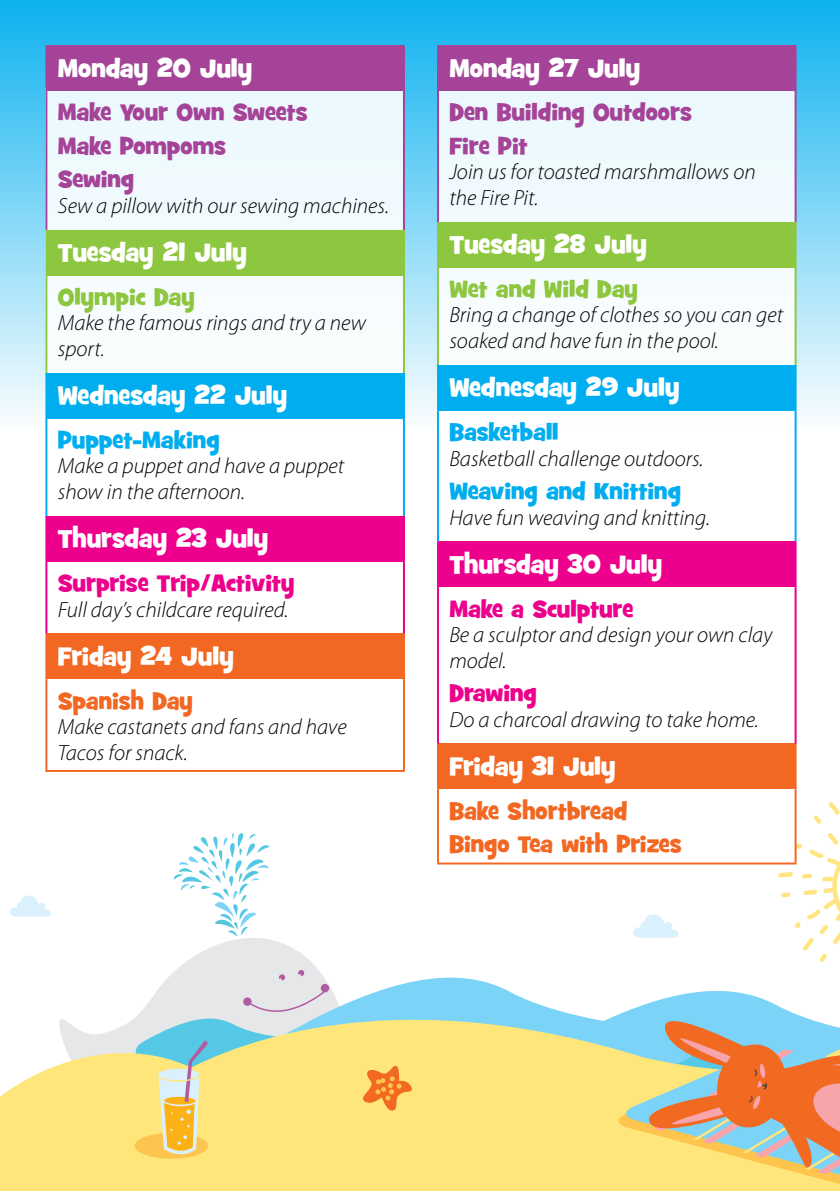
<style>
.page{position:relative;width:840px;height:1191px;background:#fff}
.page>*{position:absolute;margin:0;border:0;box-sizing:border-box;transform-origin:0 0}
.t1{font:26px "Grilled Cheese BTN";color:#fff}
.t2{font:24px/33.6px "Grilled Cheese BTN";color:#a54399}
.t3{font:24px "Grilled Cheese BTN";color:#ec008c}
.t4{font:24px/33.6px "Grilled Cheese BTN";color:#f26722}
.t5{font:24px "Grilled Cheese BTN";color:#00aeef}
.t6{font:24px "Grilled Cheese BTN";color:#8dc63f}
.t7{font:italic 300 22px/25.6px "Myriad Pro";color:#000}
</style>
<div class="page">
<div style="left:0;top:0;width:839px;height:431px;background:linear-gradient(to bottom,#0eb0ef,#fbfdfd)"></div>
<svg style="left:184px;top:936px;width:129px;height:28px;fill:#e6e7e8"></svg>
<svg style="left:173px;top:833px;width:97px;height:103px"></svg>
<svg style="left:178px;top:964px;width:326px;height:25px"></svg>
<svg style="left:0;top:989px;width:615px;height:202px;background:#f1e798"></svg>
<svg style="left:777px;top:832px;width:62px;height:130px"></svg>
<svg style="left:814px;top:815px;width:7px;height:9px"></svg>
<svg style="left:828px;top:802px;width:11px;height:13px"></svg>
<svg style="left:633px;top:914px;width:45px;height:24px"></svg>
<svg style="left:10px;top:895px;width:41px;height:22px"></svg>
<svg style="left:102px;top:969px;width:228px;height:191px;background:#e7e1a9"></svg>
<svg style="left:357px;top:1058px;width:57px;height:56px;background:#fabd5c"></svg>
<svg style="left:615px;top:990px;width:224px;height:201px;background:#d0bd95"></svg>
<div style="left:45px;top:88px;width:358px;height:683px;background:linear-gradient(to right,#f7fbfd,#f9fdff)"></div>
<div style="left:46px;top:45px;width:358px;height:46px;background:#a54399"></div>
<div style="left:46px;top:230px;width:358px;height:45px;background:#8dc63f"></div>
<div style="left:46px;top:373px;width:358px;height:45px;background:#00aeef"></div>
<div style="left:46px;top:516px;width:358px;height:45px;background:#ec008c"></div>
<div style="left:46px;top:633px;width:358px;height:46px;background:#f26722"></div>
<hr style="left:45px;top:633px;width:2px;height:46px;background:#f26722">
<hr style="left:403px;top:633px;width:2px;height:46px;background:#f26722">
<hr style="left:45px;top:679px;width:2px;height:91px;background:#f26722">
<hr style="left:403px;top:679px;width:2px;height:91px;background:#f26722">
<hr style="left:45px;top:770px;width:360px;height:2px;background:#f26722">
<hr style="left:45px;top:45px;width:2px;height:46px;background:#a54399">
<hr style="left:403px;top:45px;width:2px;height:46px;background:#a54399">
<hr style="left:45px;top:91px;width:2px;height:139px;background:#a54399">
<hr style="left:403px;top:91px;width:2px;height:139px;background:#a54399">
<hr style="left:45px;top:373px;width:2px;height:45px;background:#00aeef">
<hr style="left:403px;top:373px;width:2px;height:45px;background:#00aeef">
<hr style="left:45px;top:418px;width:2px;height:98px;background:#00aeef">
<hr style="left:403px;top:418px;width:2px;height:98px;background:#00aeef">
<hr style="left:45px;top:516px;width:2px;height:45px;background:#ec008c">
<hr style="left:403px;top:516px;width:2px;height:45px;background:#ec008c">
<hr style="left:45px;top:561px;width:2px;height:72px;background:#ec008c">
<hr style="left:403px;top:561px;width:2px;height:72px;background:#ec008c">
<hr style="left:45px;top:230px;width:2px;height:45px;background:#8dc63f">
<hr style="left:403px;top:230px;width:2px;height:45px;background:#8dc63f">
<hr style="left:45px;top:275px;width:2px;height:98px;background:#8dc63f">
<hr style="left:403px;top:275px;width:2px;height:98px;background:#8dc63f">
<div style="left:437px;top:88px;width:357px;height:775px;background:linear-gradient(to right,#f8fdfe,#f9fdfe)"></div>
<div style="left:438px;top:45px;width:357px;height:46px;background:#a54399"></div>
<div style="left:438px;top:222px;width:357px;height:45px;background:#8dc63f"></div>
<div style="left:438px;top:365px;width:357px;height:45px;background:#00aeef"></div>
<div style="left:438px;top:541px;width:357px;height:46px;background:#ec008c"></div>
<div style="left:438px;top:743px;width:357px;height:46px;background:#f26722"></div>
<div style="left:438px;top:789px;width:357px;height:74px;background:#fff"></div>
<hr style="left:437px;top:743px;width:2px;height:46px;background:#f26722">
<hr style="left:794px;top:743px;width:2px;height:46px;background:#f26722">
<hr style="left:437px;top:789px;width:2px;height:73px;background:#f26722">
<hr style="left:794px;top:789px;width:2px;height:73px;background:#f26722">
<hr style="left:437px;top:862px;width:359px;height:2px;background:#f26722">
<hr style="left:437px;top:45px;width:2px;height:46px;background:#a54399">
<hr style="left:794px;top:45px;width:2px;height:46px;background:#a54399">
<hr style="left:437px;top:91px;width:2px;height:131px;background:#a54399">
<hr style="left:794px;top:91px;width:2px;height:131px;background:#a54399">
<hr style="left:437px;top:365px;width:2px;height:45px;background:#00aeef">
<hr style="left:794px;top:365px;width:2px;height:45px;background:#00aeef">
<hr style="left:437px;top:410px;width:2px;height:131px;background:#00aeef">
<hr style="left:794px;top:410px;width:2px;height:131px;background:#00aeef">
<hr style="left:437px;top:541px;width:2px;height:46px;background:#ec008c">
<hr style="left:794px;top:541px;width:2px;height:46px;background:#ec008c">
<hr style="left:437px;top:587px;width:2px;height:156px;background:#ec008c">
<hr style="left:794px;top:587px;width:2px;height:156px;background:#ec008c">
<hr style="left:437px;top:222px;width:2px;height:45px;background:#8dc63f">
<hr style="left:794px;top:222px;width:2px;height:45px;background:#8dc63f">
<hr style="left:437px;top:267px;width:2px;height:98px;background:#8dc63f">
<hr style="left:794px;top:267px;width:2px;height:98px;background:#8dc63f">
<p class="t1" style="left:58px;top:51px;width:196px">Monday 20 July</p>
<p class="t2" style="left:58px;top:96px;width:251px">Make Your Own Sweets<br>Make Pompoms<br>Sewing</p>
<p class="t7" style="left:58px;top:193px;width:332px">Sew a pillow with our sewing machines.</p>
<p class="t1" style="left:58px;top:236px;width:190px">Tuesday 21 July</p>
<p class="t6" style="left:58px;top:281px;width:138px">Olympic Day</p>
<p class="t7" style="left:58px;top:310px;width:309px">Make the famous rings and try a new sport.</p>
<p class="t1" style="left:58px;top:379px;width:231px">Wednesday 22 July</p>
<p class="t5" style="left:58px;top:424px;width:163px">Puppet-Making</p>
<p class="t7" style="left:58px;top:453px;width:288px">Make a puppet and have a puppet show in the afternoon.</p>
<p class="t1" style="left:58px;top:522px;width:212px">Thursday 23 July</p>
<p class="t3" style="left:58px;top:567px;width:238px">Surprise Trip/Activity</p>
<p class="t7" style="left:58px;top:596px;width:232px">Full day’s childcare required.</p>
<p class="t1" style="left:58px;top:639px;width:177px">Friday 24 July</p>
<p class="t4" style="left:58px;top:684px;width:136px">Spanish Day</p>
<p class="t7" style="left:58px;top:713px;width:290px">Make castanets and fans and have<br>Tacos for snack.</p>
<p class="t1" style="left:449px;top:51px;width:192px">Monday 27 July</p>
<p class="t2" style="left:449px;top:96px;width:244px">Den Building Outdoors<br>Fire Pit</p>
<p class="t7" style="left:449px;top:159px;width:308px">Join us for toasted marshmallows on the Fire Pit.</p>
<p class="t1" style="left:449px;top:228px;width:199px">Tuesday 28 July</p>
<p class="t6" style="left:449px;top:273px;width:190px">Wet and Wild Day</p>
<p class="t7" style="left:449px;top:302px;width:335px">Bring a change of clothes so you can get soaked and have fun in the pool.</p>
<p class="t1" style="left:449px;top:371px;width:231px">Wednesday 29 July</p>
<p class="t5" style="left:449px;top:416px;width:110px">Basketball</p>
<p class="t7" style="left:449px;top:445px;width:255px">Basketball challenge outdoors.</p>
<p class="t5" style="left:449px;top:475px;width:233px">Weaving and Knitting</p>
<p class="t7" style="left:449px;top:504px;width:262px">Have fun weaving and knitting.</p>
<p class="t1" style="left:449px;top:547px;width:214px">Thursday 30 July</p>
<p class="t3" style="left:449px;top:593px;width:185px">Make a Sculpture</p>
<p class="t7" style="left:449px;top:622px;width:324px">Be a sculptor and design your own clay model.</p>
<p class="t3" style="left:449px;top:677px;width:89px">Drawing</p>
<p class="t7" style="left:449px;top:706px;width:311px">Do a charcoal drawing to take home.</p>
<p class="t1" style="left:449px;top:749px;width:168px">Friday 31 July</p>
<p class="t4" style="left:449px;top:794px;width:233px">Bake Shortbread<br>Bingo Tea with Prizes</p>
</div>
